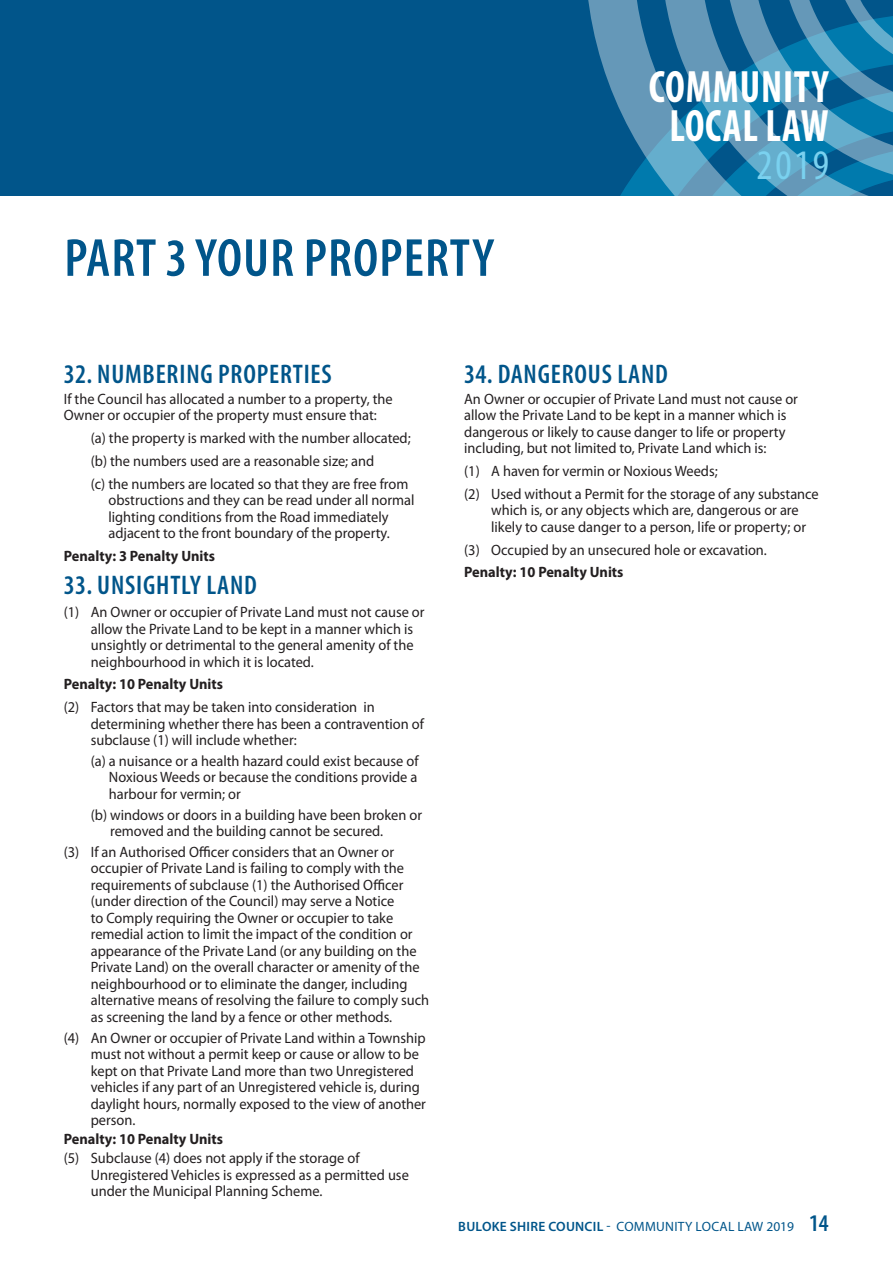
<style>
.page{position:relative;width:893px;height:1263px;background:#fff}
.page>*{position:absolute;margin:0;border:0;box-sizing:border-box;transform-origin:0 0}
.t1{font:600 condensed 54px "Myriad Pro";letter-spacing:.02em;color:#01558a}
.t2{font:700 condensed 45.6px/38.7px "Myriad Pro";letter-spacing:.02em;color:#fff;text-align:center;scale:.9 1}
.t3{font:condensed 42.15px "Myriad Pro";color:#7ad1ef}
.t4{font:600 condensed 27px "Myriad Pro";letter-spacing:.03em;color:#01558a}
.t5{font:15px/16.5px "Myriad Pro";color:#231f20;scale:.96 1}
.t6{font:700 15px "Myriad Pro";color:#231f20;scale:.96 1}
.t7{font:13.5px "Myriad Pro";letter-spacing:.02em;color:#01558a}
.s1{font-weight:600}
.s2{font-weight:600;font-stretch:condensed;font-size:24px}
</style>
<div class="page">
<div style="left:0;top:0;width:893px;height:196px;background:#01558a"></div>
<svg style="left:588px;top:0;width:54px;height:196px"></svg>
<svg style="left:642px;top:0;width:251px;height:196px"></svg>
<h1 class="t1" style="left:64px;top:225px;width:431px">PART 3 YOUR PROPERTY</h1>
<h2 class="t2" style="left:649px;top:67px;width:202px">COMMUNITY<br>LOCAL LAW</h2>
<h3 class="t3" style="left:757px;top:139px;width:74px">2019</h3>
<h3 class="t4" style="left:64px;top:357px;width:269px">32. NUMBERING PROPERTIES</h3>
<p class="t5" style="left:64px;top:390px;width:344px">If the Council has allocated a number to a property, the<br>Owner or occupier of the property must ensure that:</p>
<p class="t5" style="left:91px;top:426px;width:335px;line-height:22.8px">(a) the property is marked with the number allocated; (b) the numbers used are a reasonable size; and<br>(c) the numbers are located so that they are free from</p>
<p class="t5" style="left:108px;top:491px;width:320px">obstructions and they can be read under all normal lighting conditions from the Road immediately adjacent to the front boundary of the property.</p>
<p class="t6" style="left:64px;top:547px;width:159px">Penalty: 3 Penalty Units</p>
<h3 class="t4" style="left:64px;top:569px;width:195px">33. UNSIGHTLY LAND</h3>
<p class="t5" style="left:91px;top:603px;width:349px;text-indent:-27px">(1) An Owner or occupier of Private Land must not cause or allow the Private Land to be kept in a manner which is unsightly or detrimental to the general amenity of the neighbourhood in which it is located.</p>
<p class="t6" style="left:64px;top:676px;width:167px">Penalty: 10 Penalty Units</p>
<p class="t5" style="left:91px;top:699px;width:348px;text-indent:-27px">(2) Factors that may be taken into consideration in determining whether there has been a contravention of subclause (1) will include whether:</p>
<p class="t5" style="left:109px;top:752px;width:324px;text-align:justify;text-indent:-18px">(a) a nuisance or a health hazard could exist because of Noxious Weeds or because the conditions provide a harbour for vermin; or</p>
<p class="t5" style="left:110px;top:806px;width:326px;text-indent:-19px">(b) windows or doors in a building have been broken or removed and the building cannot be secured.</p>
<p class="t5" style="left:91px;top:843px;width:354px;text-indent:-27px">(3) If an Authorised Officer considers that an Owner or occupier of Private Land is failing to comply with the requirements of subclause (1) the Authorised Officer (under direction of the Council) may serve a Notice<br>to Comply requiring the Owner or occupier to take remedial action to limit the impact of the condition or appearance of the Private Land (or any building on the Private Land) on the overall character or amenity of the neighbourhood or to eliminate the danger, including alternative means of resolving the failure to comply such as screening the land by a fence or other methods.</p>
<p class="t5" style="left:91px;top:1029px;width:351px;text-indent:-27px">(4) An Owner or occupier of Private Land within a Township must not without a permit keep or cause or allow to be kept on that Private Land more than two Unregistered vehicles if any part of an Unregistered vehicle is, during daylight hours, normally exposed to the view of another person.</p>
<p class="t6" style="left:64px;top:1131px;width:167px">Penalty: 10 Penalty Units</p>
<p class="t5" style="left:91px;top:1150px;width:333px;text-indent:-27px">(5) Subclause (4) does not apply if the storage of<br>Unregistered Vehicles is expressed as a permitted use under the Municipal Planning Scheme.</p>
<h3 class="t4" style="left:464px;top:357px;width:205px">34. DANGEROUS LAND</h3>
<p class="t5" style="left:464px;top:390px;width:349px">An Owner or occupier of Private Land must not cause or allow the Private Land to be kept in a manner which is dangerous or likely to cause danger to life or property including, but not limited to, Private Land which is:</p>
<p class="t5" style="left:464px;top:459px;width:371px;line-height:22.8px">(1) A haven for vermin or Noxious Weeds;<br>(2) Used without a Permit for the storage of any substance</p>
<p class="t5" style="left:491px;top:502px;width:330px">which is, or any objects which are, dangerous or are likely to cause danger to a person, life or property; or</p>
<p class="t5" style="left:464px;top:541px;width:317px">(3) Occupied by an unsecured hole or excavation.</p>
<p class="t6" style="left:464px;top:564px;width:167px">Penalty: 10 Penalty Units</p>
<p class="t7" style="left:458px;top:1218px;width:372px"><span class="s1">BULOKE SHIRE COUNCIL</span> - COMMUNITY LOCAL LAW 2019 <span class="s2">14</span></p>
</div>
